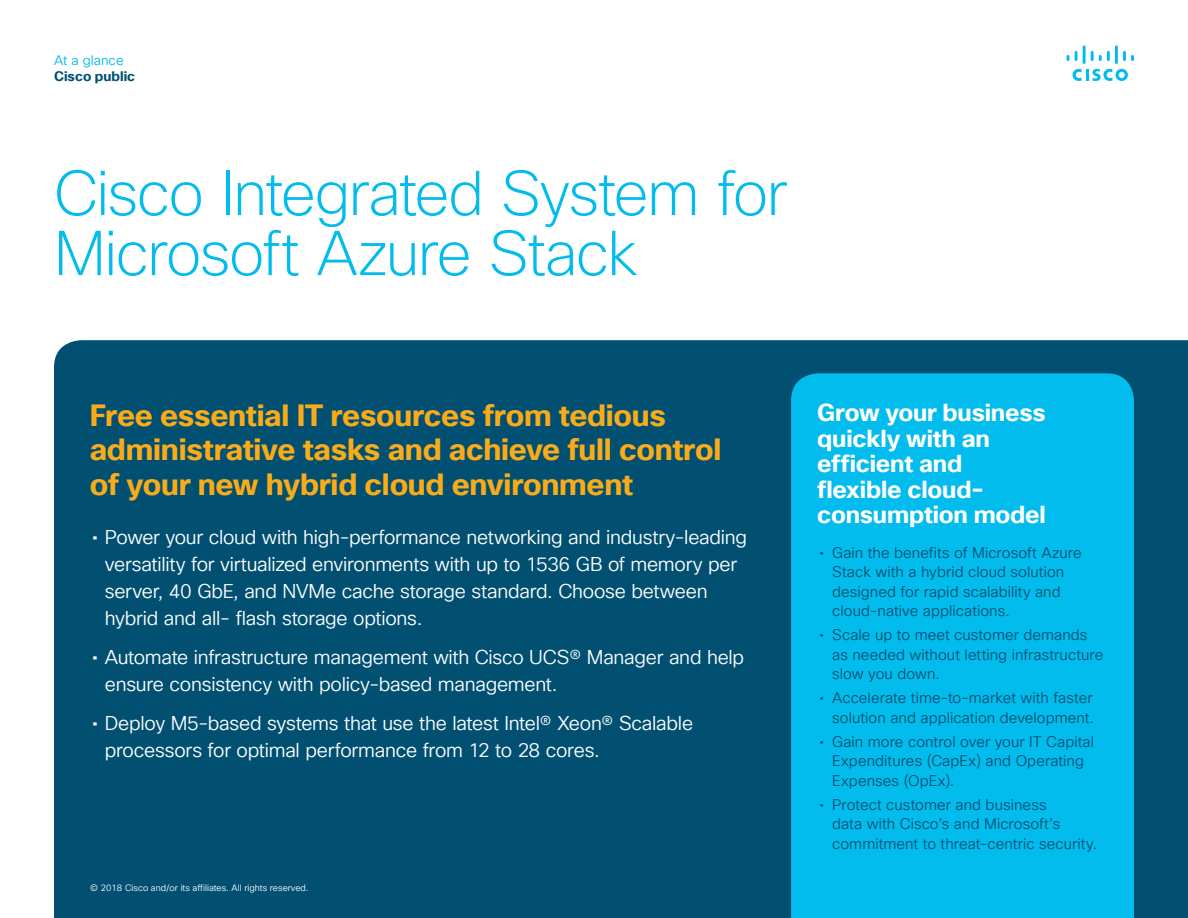
<style>
.page{position:relative;width:1188px;height:918px;background:#fff}
.page>*{position:absolute;margin:0;border:0;box-sizing:border-box;transform-origin:0 0}
.Title_Headline{font:200 61.5px/60px "Cisco Sans TT";letter-spacing:-.025em;color:#01bcec}
.Intro_Heading{font:700 30px/34.5px "Cisco Sans TT";letter-spacing:-.01em;color:#faab1a}
.Sidebar_Heading_Whit{font:700 24px/25.5px "Cisco Sans TT";letter-spacing:-.01em;color:#fff}
.t1{font:19.5px/27px "Cisco Sans TT Light";letter-spacing:-.015em;color:#fff}
.t2{font:15px/19.5px "Cisco Sans TT Light";letter-spacing:.005em;color:#005073}
.t3{font:700 13.5px "Cisco Sans TT";color:#005073}
.t4{font:13.5px "Cisco Sans TT Light";color:#01bcec}
.Footer_white{font:9px "Cisco Sans TT Light";color:#fff}
.s1{font-family:"Cisco Sans TT"}
</style>
<div class="page">
<svg style="left:1073px;top:69px;width:55px;height:12px"></svg>
<svg style="left:1067px;top:55px;width:2px;height:6px"></svg>
<svg style="left:1075px;top:51px;width:3px;height:10px"></svg>
<hr style="left:1083px;top:45px;width:3px;height:19px;background:#01bcec">
<svg style="left:1091px;top:51px;width:19px;height:10px"></svg>
<hr style="left:1115px;top:45px;width:3px;height:19px;background:#01bcec">
<svg style="left:1123px;top:51px;width:11px;height:10px"></svg>
<div style="left:54px;top:340px;width:1134px;height:578px;background:#015072"></div>
<div style="left:791px;top:373px;width:343px;height:545px;background:#01bcec"></div>
<p class="t4" style="left:54px;top:51px;width:71px">At a glance</p>
<p class="t3" style="left:54px;top:67px;width:83px">Cisco public</p>
<p class="Title_Headline" style="left:54px;top:165px;width:735px">Cisco Integrated System for<br>Microsoft Azure Stack</p>
<p class="Intro_Heading" style="left:90px;top:399px;width:633px">Free essential IT resources from tedious administrative tasks and achieve full control of your new hybrid cloud environment</p>
<p class="t1" style="left:105px;top:525px;width:644px;text-indent:-13px"><span class="s1">•</span> Power your cloud with high-performance networking and industry-leading versatility for virtualized environments with up to 1536 GB of memory per server, 40 GbE, and NVMe cache storage standard. Choose between hybrid and all- flash storage options.</p>
<p class="t1" style="left:105px;top:645px;width:641px;text-indent:-13px"><span class="s1">•</span> Automate infrastructure management with Cisco UCS® Manager and help ensure consistency with policy-based management.</p>
<p class="t1" style="left:105px;top:711px;width:590px;text-indent:-13px"><span class="s1">•</span> Deploy M5-based systems that use the latest Intel® Xeon® Scalable processors for optimal performance from 12 to 28 cores.</p>
<p class="Footer_white" style="left:90px;top:882px;width:220px">© 2018 Cisco and/or its affiliates. All rights reserved.</p>
<p class="Sidebar_Heading_Whit" style="left:817px;top:400px;width:230px">Grow your business quickly with an efficient and flexible cloud&shy;consumption model</p>
<p class="t2" style="left:832px;top:543px;width:251px;text-indent:-13px"><span class="s1">•</span> Gain the benefits of Microsoft Azure Stack with a hybrid cloud solution designed for rapid scalability and cloud-native applications.</p>
<p class="t2" style="left:832px;top:625px;width:273px;text-indent:-13px"><span class="s1">•</span> Scale up to meet customer demands as needed without letting infrastructure slow you down.</p>
<p class="t2" style="left:820px;top:688px;width:276px;text-align:right"><span class="s1">•</span> Accelerate time-to-market with faster solution and application development.</p>
<p class="t2" style="left:832px;top:732px;width:263px;text-indent:-13px"><span class="s1">•</span> Gain more control over your IT Capital<br>Expenditures (CapEx) and Operating<br>Expenses (OpEx).</p>
<p class="t2" style="left:832px;top:795px;width:267px;text-indent:-13px"><span class="s1">•</span> Protect customer and business<br>data with Cisco’s and Microsoft’s commitment to threat-centric security.</p>
</div>
